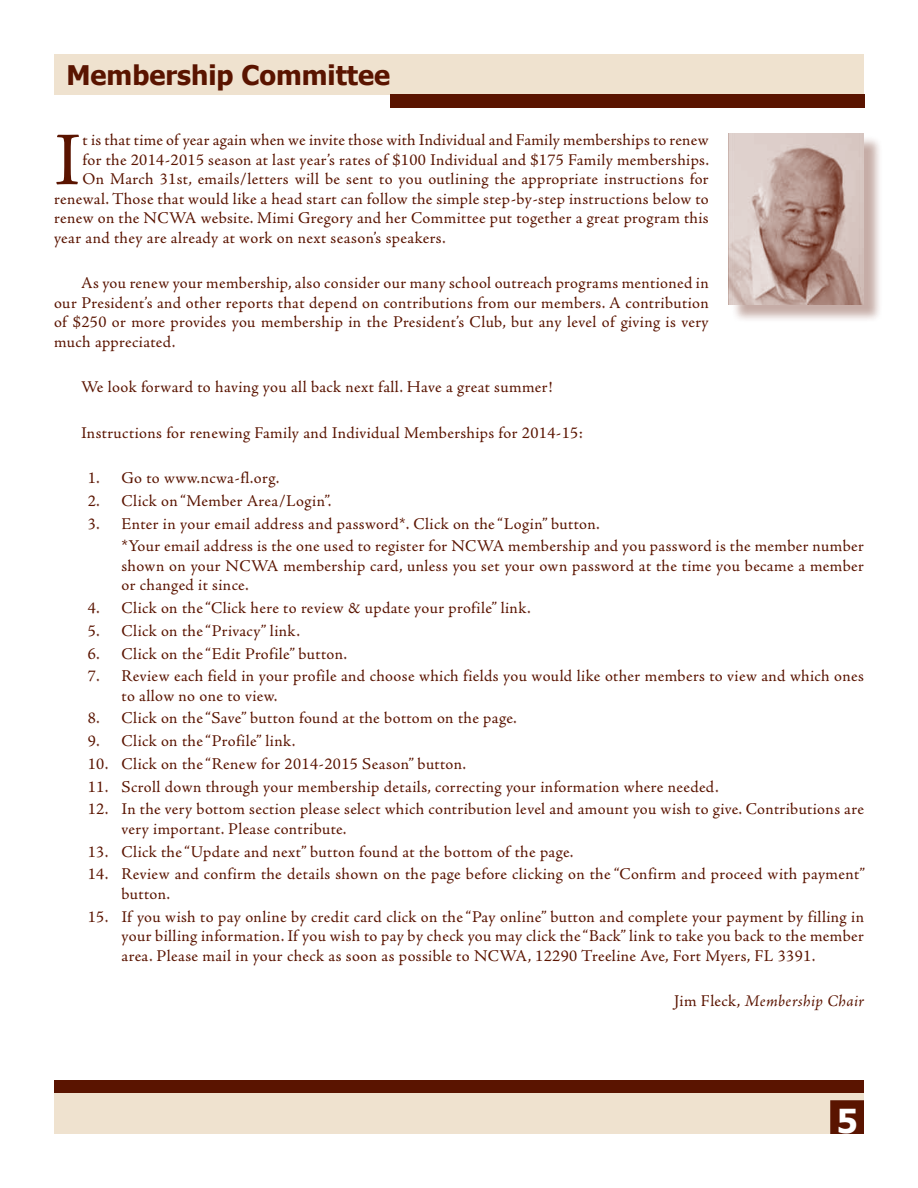
<style>
.page{position:relative;width:918px;height:1188px;background:#fff}
.page>*{position:absolute;margin:0;border:0;box-sizing:border-box;transform-origin:0 0}
.t1{font:76.2px "Adobe Jenson Pro";color:#5a1400}
.t2{font:700 33px "Tahoma";color:#fff}
.t3{font:700 27px "Tahoma";color:#5a1400}
.t4{font:16.5px/19.5px "Adobe Jenson Pro";letter-spacing:.02em;color:#5a1400}
.t5{font:italic 16.5px "Adobe Jenson Pro";letter-spacing:.02em;color:#5a1400}
.s1{font-style:normal}
</style>
<div class="page">
<div style="left:54px;top:1080px;width:810px;height:14px;background:#5a1400"></div>
<div style="left:54px;top:1094px;width:810px;height:40px;background:#efe2cf"></div>
<div style="left:830px;top:1100px;width:34px;height:34px;background:#5a1400;border:2px solid #5a1400"></div>
<div style="left:54px;top:54px;width:810px;height:40px;background:#efe2cf"></div>
<div style="left:390px;top:94px;width:474px;height:14px;background:#5a1400"></div>
<div style="left:731px;top:136px;width:151px;height:187px;background:#5a1400;opacity:.35"></div>
<img style="left:729px;top:133px;width:135px;height:171px">
<h3 class="t3" style="left:66px;top:56px;width:325px">Membership Committee</h3>
<h1 class="t1" style="left:54px;top:117px;width:28px">I</h1>
<p class="t4" style="left:83px;top:131px;width:627px">t is that time of year again when we invite those with Individual and Family memberships to renew</p>
<p class="t4" style="left:83px;top:150px;width:628px">for the 2014-2015 season at last year’s rates of $100 Individual and $175 Family memberships.</p>
<p class="t4" style="left:83px;top:170px;width:628px">On March 31st, emails/letters will be sent to you outlining the appropriate instructions for</p>
<p class="t4" style="left:54px;top:189px;width:656px">renewal. Those that would like a head start can follow the simple step-by-step instructions below to</p>
<p class="t4" style="left:54px;top:209px;width:656px">renew on the NCWA website. Mimi Gregory and her Committee put together a great program this</p>
<p class="t4" style="left:54px;top:228px;width:393px">year and they are already at work on next season’s speakers.</p>
<p class="t4" style="left:54px;top:274px;width:656px;text-align:justify;text-indent:27px">As you renew your membership, also consider our many school outreach programs mentioned in our President’s and other reports that depend on contributions from our members. A contribution of $250 or more provides you membership in the President’s Club, but any level of giving is very much appreciated.</p>
<p class="t4" style="left:81px;top:378px;width:473px">We look forward to having you all back next fall. Have a great summer!</p>
<p class="t4" style="left:81px;top:423px;width:503px">Instructions for renewing Family and Individual Memberships for 2014-15:</p>
<p class="t4" style="left:88px;top:468px;width:193px">1. Go to www.ncwa-fl.org.</p>
<p class="t4" style="left:88px;top:491px;width:245px">2. Click on “Member Area/Login”.</p>
<p class="t4" style="left:122px;top:512px;width:744px;line-height:22.8px;text-indent:-34px">3. Enter in your email address and password*. Click on the “Login” button.<br>*Your email address is the one used to register for NCWA membership and you password is the member number</p>
<p class="t4" style="left:122px;top:556px;width:744px">shown on your NCWA membership card, unless you set your own password at the time you became a member or changed it since.</p>
<p class="t4" style="left:88px;top:598px;width:444px">4. Click on the “Click here to review &amp; update your profile” link.</p>
<p class="t4" style="left:88px;top:621px;width:214px">5. Click on the “Privacy” link.</p>
<p class="t4" style="left:88px;top:644px;width:261px">6. Click on the “Edit Profile” button.</p>
<p class="t4" style="left:122px;top:667px;width:744px;text-indent:-34px">7. Review each field in your profile and choose which fields you would like other members to view and which ones to allow no one to view.</p>
<p class="t4" style="left:88px;top:709px;width:431px">8. Click on the “Save” button found at the bottom on the page.</p>
<p class="t4" style="left:88px;top:732px;width:209px">9. Click on the “Profile” link.</p>
<p class="t4" style="left:88px;top:754px;width:380px">10. Click on the “Renew for 2014-2015 Season” button.</p>
<p class="t4" style="left:88px;top:777px;width:632px">11. Scroll down through your membership details, correcting your information where needed.</p>
<p class="t4" style="left:122px;top:800px;width:744px;text-indent:-34px">12. In the very bottom section please select which contribution level and amount you wish to give. Contributions are very important. Please contribute.</p>
<p class="t4" style="left:88px;top:842px;width:487px">13. Click the “Update and next” button found at the bottom of the page.</p>
<p class="t4" style="left:122px;top:865px;width:745px;text-indent:-34px">14. Review and confirm the details shown on the page before clicking on the “Confirm and proceed with payment” button.</p>
<p class="t4" style="left:122px;top:907px;width:744px;text-align:justify;text-indent:-34px">15. If you wish to pay online by credit card click on the “Pay online” button and complete your payment by filling in your billing information. If you wish to pay by check you may click the “Back” link to take you back to the member area. Please mail in your check as soon as possible to NCWA, 12290 Treeline Ave, Fort Myers, FL 3391.</p>
<p class="t5" style="left:674px;top:992px;width:191px"><span class="s1">Jim Fleck,</span> Membership Chair</p>
<h2 class="t2" style="left:837px;top:1098px;width:23px">5</h2>
</div>
